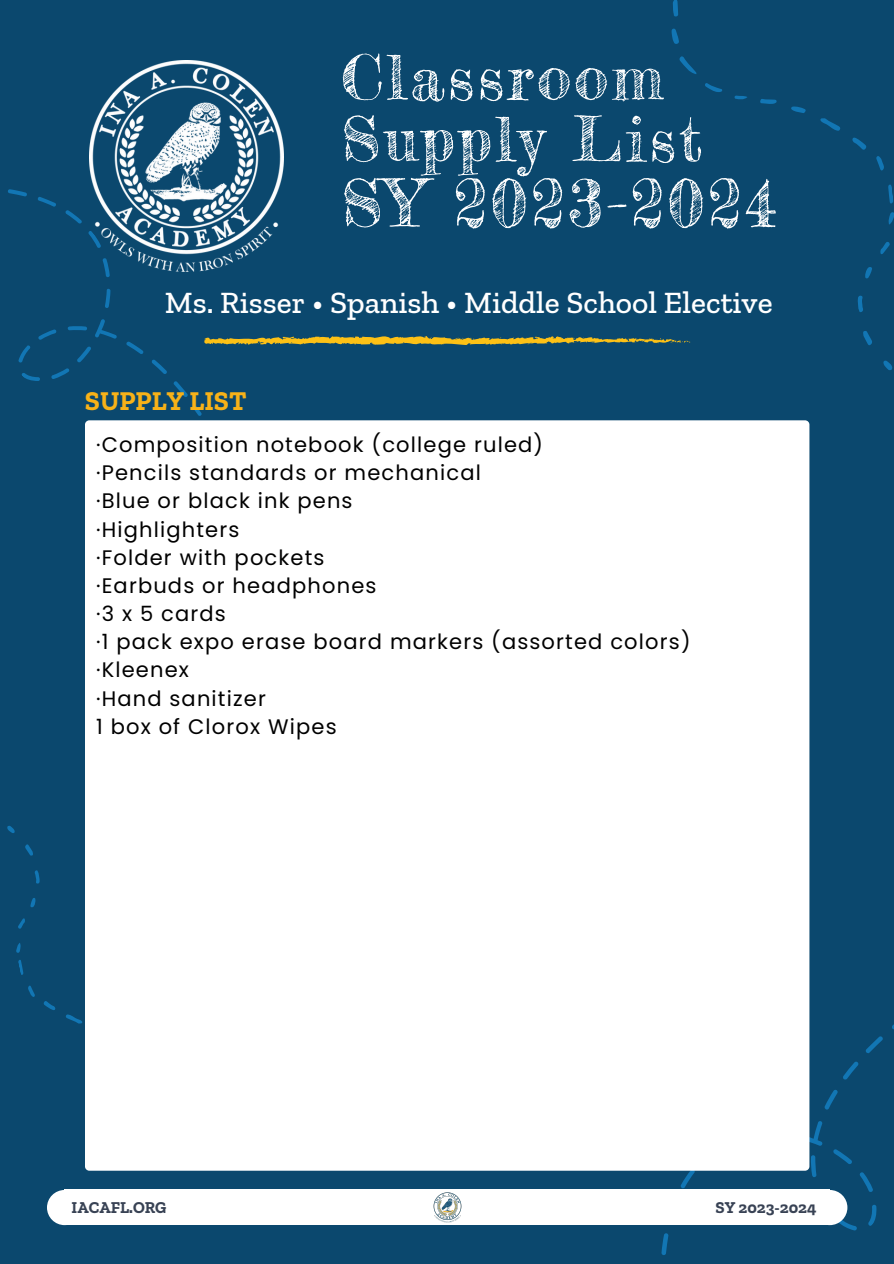
<style>
.page{position:relative;width:894px;height:1264px;background:#fff}
.page>*{position:absolute;margin:0;border:0;box-sizing:border-box;transform-origin:0 0}
.t1{font:65.25px "Frederickathe Great";letter-spacing:.055em;color:#fff}
.t2{font:61.8px "Frederickathe Great";letter-spacing:.055em;color:#fff}
.t3{font:500 31.5px "Zilla Slab";color:#fff}
.t4{font:700 27px "Zilla Slab";color:#f8b218}
.t5{font:21px "Poppins";letter-spacing:.055em;color:#000}
.t6{font:700 16.5px "Zilla Slab";color:#384254}
</style>
<div class="page">
<div style="left:0;top:0;width:893px;height:1263px;background:#0b486e"></div>
<img style="left:89px;top:60px;width:194px;height:212px">
<div style="left:47px;top:1189px;width:35px;height:36px;background:#fff;border-radius:50%"></div>
<svg style="left:677px;top:1170px;width:44px;height:19px"></svg>
<svg style="left:865px;top:1036px;width:18px;height:17px"></svg>
<svg style="left:843px;top:1061px;width:16px;height:19px"></svg>
<svg style="left:661px;top:1233px;width:8px;height:22px"></svg>
<svg style="left:824px;top:1090px;width:14px;height:20px"></svg>
<svg style="left:800px;top:1119px;width:77px;height:112px"></svg>
<div style="left:812px;top:1189px;width:35px;height:36px;background:#fff;border-radius:50%"></div>
<div style="left:65px;top:1189px;width:764px;height:35px;background:#fff"></div>
<svg style="left:204px;top:336px;width:486px;height:9px"></svg>
<img style="left:427px;top:1192px;width:40px;height:33px">
<svg style="left:820px;top:118px;width:21px;height:13px"></svg>
<svg style="left:679px;top:56px;width:17px;height:18px"></svg>
<svg style="left:671px;top:28px;width:8px;height:16px"></svg>
<svg style="left:852px;top:137px;width:14px;height:13px"></svg>
<svg style="left:673px;top:0;width:5px;height:17px"></svg>
<svg style="left:863px;top:331px;width:9px;height:15px"></svg>
<svg style="left:888px;top:184px;width:5px;height:20px"></svg>
<svg style="left:705px;top:83px;width:17px;height:9px"></svg>
<svg style="left:760px;top:99px;width:16px;height:5px"></svg>
<svg style="left:857px;top:295px;width:6px;height:17px"></svg>
<svg style="left:791px;top:106px;width:15px;height:7px"></svg>
<svg style="left:876px;top:156px;width:8px;height:15px"></svg>
<svg style="left:865px;top:267px;width:7px;height:12px"></svg>
<svg style="left:880px;top:242px;width:10px;height:12px"></svg>
<svg style="left:883px;top:360px;width:9px;height:10px"></svg>
<svg style="left:888px;top:212px;width:5px;height:13px"></svg>
<svg style="left:734px;top:95px;width:13px;height:5px"></svg>
<svg style="left:65px;top:207px;width:38px;height:42px"></svg>
<svg style="left:96px;top:257px;width:20px;height:20px"></svg>
<svg style="left:38px;top:197px;width:18px;height:10px"></svg>
<svg style="left:151px;top:359px;width:37px;height:38px"></svg>
<svg style="left:8px;top:189px;width:19px;height:8px"></svg>
<svg style="left:126px;top:341px;width:18px;height:13px"></svg>
<svg style="left:105px;top:288px;width:6px;height:20px"></svg>
<svg style="left:18px;top:319px;width:99px;height:62px"></svg>
<svg style="left:193px;top:406px;width:9px;height:10px"></svg>
<svg style="left:66px;top:1014px;width:17px;height:10px"></svg>
<svg style="left:43px;top:1001px;width:13px;height:9px"></svg>
<svg style="left:25px;top:844px;width:8px;height:12px"></svg>
<svg style="left:18px;top:960px;width:6px;height:15px"></svg>
<svg style="left:34px;top:870px;width:6px;height:14px"></svg>
<svg style="left:28px;top:985px;width:7px;height:12px"></svg>
<svg style="left:30px;top:898px;width:6px;height:10px"></svg>
<svg style="left:18px;top:918px;width:7px;height:11px"></svg>
<svg style="left:7px;top:825px;width:8px;height:8px"></svg>
<svg style="left:16px;top:943px;width:5px;height:10px"></svg>
<div style="left:85px;top:420px;width:724px;height:750px;background:#fff;border-radius:4px"></div>
<p class="t2" style="left:341px;top:39px;width:324px">Classroom</p>
<p class="t2" style="left:341px;top:101px;width:362px">Supply List</p>
<p class="t1" style="left:341px;top:163px;width:437px">SY 2023-2024</p>
<p class="t3" style="left:165px;top:283px;width:609px">Ms. Risser • Spanish • Middle School Elective</p>
<p class="t4" style="left:85px;top:384px;width:163px">SUPPLY LIST</p>
<p class="t5" style="left:96px;top:430px;width:448px">·Composition notebook (college ruled)</p>
<p class="t5" style="left:96px;top:458px;width:386px">·Pencils standards or mechanical</p>
<p class="t5" style="left:96px;top:486px;width:258px">·Blue or black ink pens</p>
<p class="t5" style="left:96px;top:514px;width:145px">·Highlighters</p>
<p class="t5" style="left:96px;top:542px;width:230px">·Folder with pockets</p>
<p class="t5" style="left:96px;top:571px;width:282px">·Earbuds or headphones</p>
<p class="t5" style="left:96px;top:599px;width:131px">·3 x 5 cards</p>
<p class="t5" style="left:96px;top:627px;width:595px">·1 pack expo erase board markers (assorted colors)</p>
<p class="t5" style="left:96px;top:655px;width:94px">·Kleenex</p>
<p class="t5" style="left:96px;top:683px;width:171px">·Hand sanitizer</p>
<p class="t5" style="left:96px;top:711px;width:242px">1 box of Clorox Wipes</p>
<p class="t6" style="left:71px;top:1197px;width:96px">IACAFL.ORG</p>
<p class="t6" style="left:715px;top:1197px;width:102px">SY 2023-2024</p>
</div>
